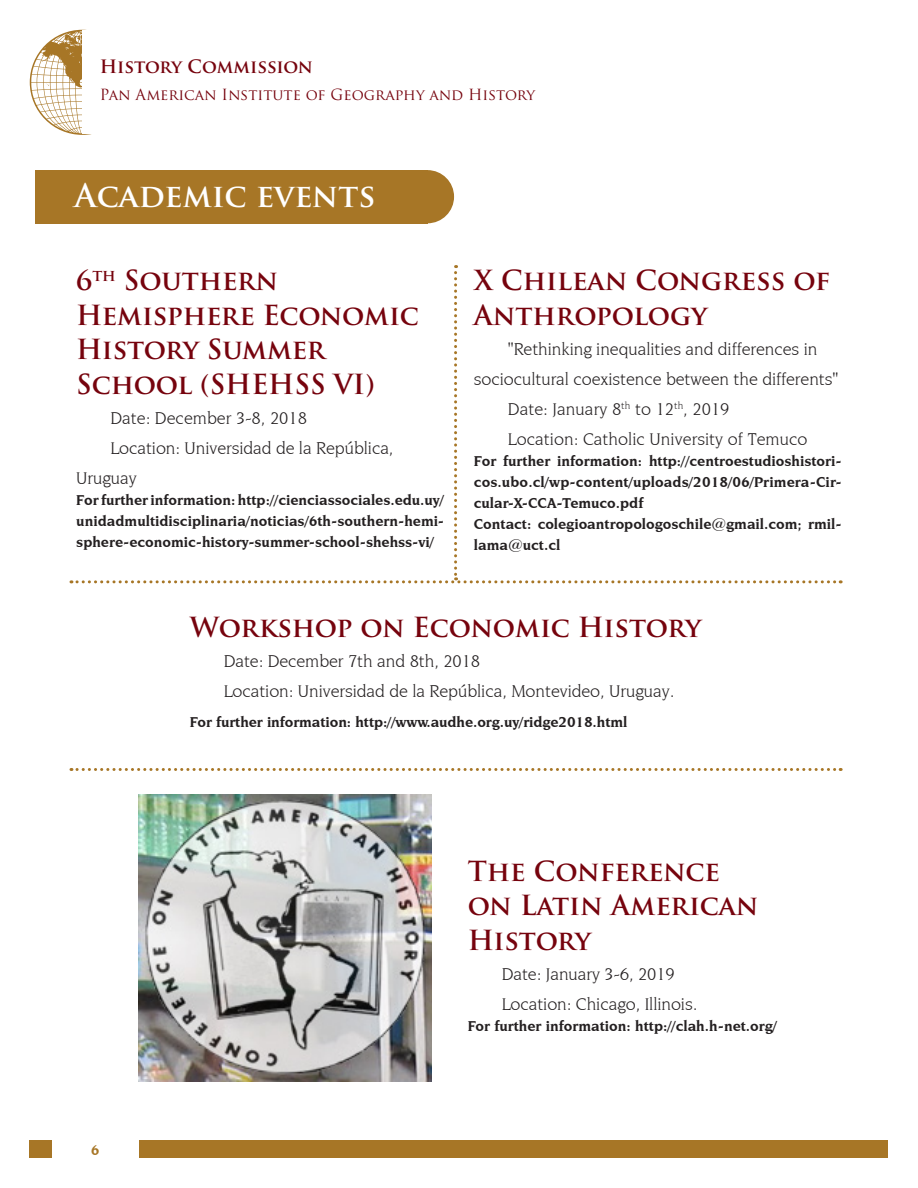
<style>
.page{position:relative;width:918px;height:1188px;background:#fff}
.page>*{position:absolute;margin:0;border:0;box-sizing:border-box;transform-origin:0 0}
.t1{font:700 31.5px "Trajan Pro";color:#fff}
.t2{font:700 27px/34.5px "Trajan Pro";letter-spacing:-.005em;color:#76030d}
.t3{font:18px/30px "Novarese IT Cby BT";letter-spacing:-.005em;color:#231f20}
.t4{font:700 18px "Trajan Pro";letter-spacing:-.005em;color:#76030d}
.t5{font:700 15px/21px "Novarese IT Cby BT";color:#231f20;text-align:justify}
.t6{font:15px "Trajan Pro";color:#76030d}
.t7{font:700 15px "Novarese IT Cby BT";color:#a77626}
</style>
<div class="page">
<div style="left:30px;top:1140px;width:858px;height:18px;background:#a77626"></div>
<div style="left:52px;top:1140px;width:86px;height:19px;background:#fff"></div>
<svg style="left:30px;top:30px;width:62px;height:105px"></svg>
<div style="left:82px;top:30px;width:63px;height:104px;background:#fff"></div>
<img style="left:138px;top:795px;width:293px;height:287px">
<div style="left:35px;top:170px;width:393px;height:53px;background:#a77626"></div>
<div style="left:401px;top:170px;width:53px;height:53px;background:#a77626;border-radius:50%"></div>
<svg style="left:71px;top:265px;width:770px;height:318px"></svg>
<svg style="left:71px;top:768px;width:770px;height:3px"></svg>
<hr style="left:917px;top:1082px;width:1px;height:106px;background:#76030d">
<p class="t4" style="left:100px;top:55px;width:215px">History Commission</p>
<p class="t6" style="left:100px;top:85px;width:437px">Pan American Institute of Geography and History</p>
<h1 class="t1" style="left:75px;top:176px;width:302px">Academic events</h1>
<h2 class="t2" style="left:76px;top:264px;width:344px">6 <sup>th</sup> Southern<br>Hemisphere Economic<br>History Summer<br>School (SHEHSS VI)</h2>
<p class="t3" style="left:110px;top:403px;width:198px">Date: December 3-8, 2018</p>
<p class="t3" style="left:110px;top:433px;width:285px">Location: Universidad de la República,</p>
<p class="t3" style="left:76px;top:463px;width:62px">Uruguay</p>
<p class="t5" style="left:76px;top:489px;width:369px">For further information: http://cienciassociales.edu.uy/ unidadmultidisciplinaria/noticias/6th-southern-hemi&shy;sphere-economic-history-summer-school-shehss-vi/</p>
<h2 class="t2" style="left:474px;top:264px;width:358px">X Chilean Congress of<br>Anthropology</h2>
<p class="t3" style="left:508px;top:334px;width:311px">"Rethinking inequalities and differences in</p>
<p class="t3" style="left:474px;top:364px;width:366px">sociocultural coexistence between the differents"</p>
<p class="t3" style="left:508px;top:394px;width:223px">Date: January 8<sup>th</sup> to 12<sup>th</sup>, 2019</p>
<p class="t3" style="left:508px;top:424px;width:301px">Location: Catholic University of Temuco</p>
<p class="t5" style="left:474px;top:450px;width:369px;text-align:left">For further information: http://centroestudioshistori&shy;cos.ubo.cl/wp-content/uploads/2018/06/Primera-Cir&shy;cular-X-CCA-Temuco.pdf<br>Contact: colegioantropologoschile@gmail.com; rmil&shy;lama@uct.cl</p>
<h2 class="t2" style="left:190px;top:611px;width:513px">Workshop on Economic History</h2>
<p class="t3" style="left:224px;top:646px;width:452px">Date: December 7th and 8th, 2018<br>Location: Universidad de la República, Montevideo, Uruguay.</p>
<p class="t5" style="left:190px;top:712px;width:439px">For further information: http://www.audhe.org.uy/ridge2018.html</p>
<p class="t7" style="left:91px;top:1141px;width:10px">6</p>
<h2 class="t2" style="left:468px;top:854px;width:292px">The Conference on Latin American<br>History</h2>
<p class="t3" style="left:502px;top:959px;width:197px">Date: January 3-6, 2019<br>Location: Chicago, Illinois.</p>
<p class="t5" style="left:468px;top:1015px;width:311px">For further information: http://clah.h-net.org/</p>
</div>
